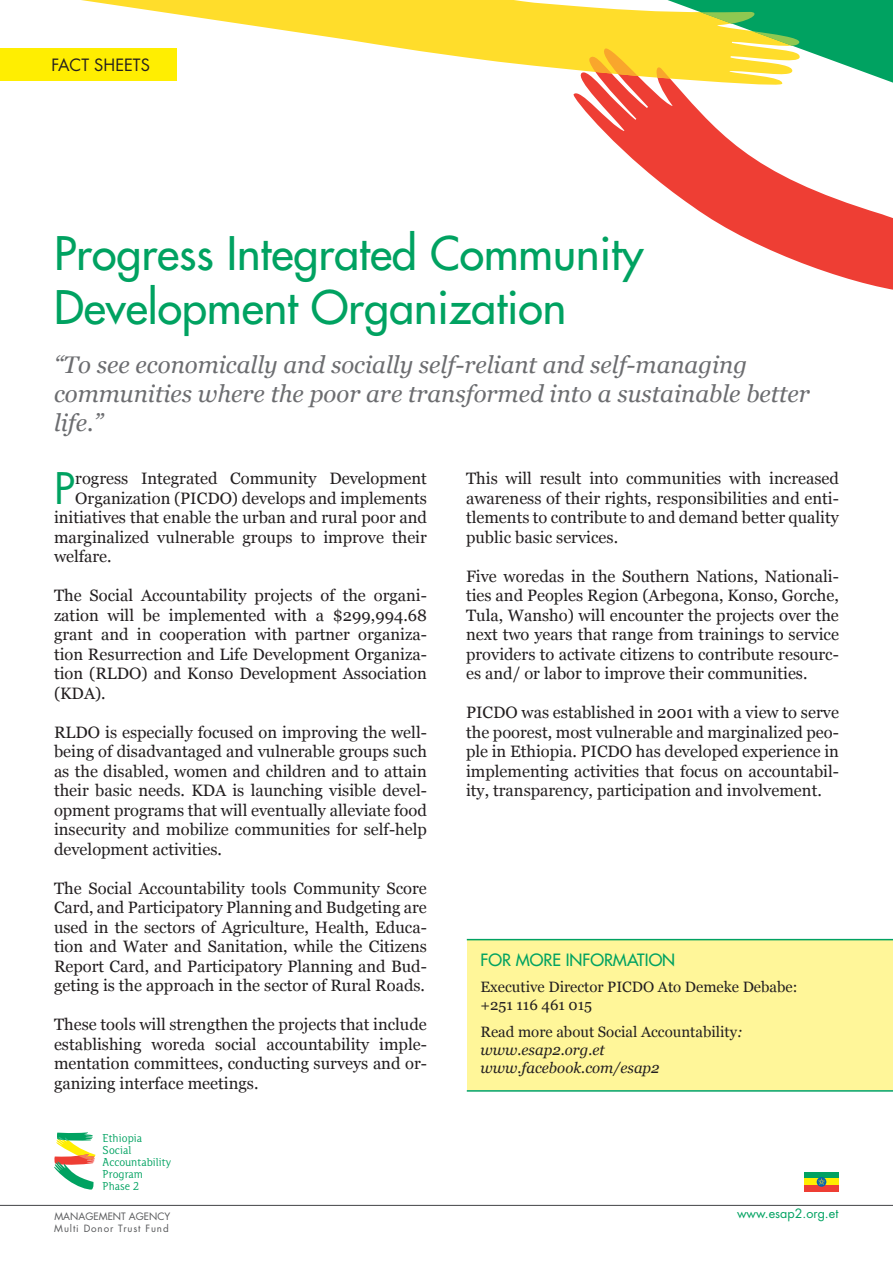
<style>
.page{position:relative;width:893px;height:1263px;background:#fff}
.page>*{position:absolute;margin:0;border:0;box-sizing:border-box;transform-origin:0 0}
.t1{font:500 45px/54px "Futura Std";color:#00a261}
.Tekst___I{font:42.3px "Futura Std";color:#00a261}
.t2{font:italic 24px/28.8px "Georgia";color:#6c6d70}
.Tekst{font:16.5px/19.5px "Georgia";color:#231f20;text-align:justify}
.Tekst___I-2{font:16.5px "Georgia";color:#231f20}
.t3{font:500 16.5px "Futura Std";color:#00a261}
.t4{font:16.5px "Futura Std";color:#231f20}
.Info{font:15px/18px "Georgia";color:#231f20}
.t5{font:italic 15px "Georgia";color:#231f20}
.t6{font:12.6px "Futura Std";color:#00a261}
.t7{font:11.4px/11.9px "Platan BG";color:#00a261}
.t8{font:9.9px "Futura Std";color:#57585a}
.t9{font:9.75px "Futura Std";letter-spacing:.09em;color:#57585a}
.s1{font-style:italic}
</style>
<div class="page">
<svg style="left:573px;top:87px;width:320px;height:203px"></svg>
<svg style="left:0;top:0;width:588px;height:87px"></svg>
<svg style="left:588px;top:0;width:305px;height:90px"></svg>
<hr style="left:0;top:1205px;width:893px;height:1px;background:#57585a">
<svg style="left:54px;top:1132px;width:42px;height:58px"></svg>
<div style="left:804px;top:1172px;width:35px;height:7px;background:#00a261"></div>
<div style="left:804px;top:1185px;width:35px;height:6px;background:#ee3e34"></div>
<div style="left:804px;top:1179px;width:35px;height:6px;background:#ffee01"></div>
<svg style="left:817px;top:1177px;width:9px;height:10px"></svg>
<svg style="left:818px;top:1178px;width:7px;height:8px"></svg>
<div style="left:0;top:48px;width:177px;height:32px;background:#ffee01"></div>
<div style="left:467px;top:940px;width:425px;height:150px;background:#fff699"></div>
<hr style="left:467px;top:939px;width:426px;height:1px;background:#00a261">
<hr style="left:467px;top:1090px;width:426px;height:2px;background:#00a261">
<p class="t4" style="left:52px;top:55px;width:100px">FACT SHEETS</p>
<p class="t1" style="left:54px;top:226px;width:591px">Progress Integrated Community<br>Development Organization</p>
<p class="t2" style="left:54px;top:351px;width:757px">“To see economically and socially self-reliant and self-managing communities where the poor are transformed into a sustainable better life.”</p>
<p class="Tekst___I" style="left:54px;top:461px;width:23px">P</p>
<p class="Tekst___I-2" style="left:75px;top:469px;width:353px">rogress Integrated Community Development</p>
<p class="Tekst___I-2" style="left:75px;top:489px;width:353px">Organization (PICDO) develops and implements</p>
<p class="Tekst___I-2" style="left:54px;top:508px;width:374px">initiatives that enable the urban and rural poor and</p>
<p class="Tekst___I-2" style="left:54px;top:528px;width:374px">marginalized vulnerable groups to improve their</p>
<p class="Tekst___I-2" style="left:54px;top:547px;width:59px">welfare.</p>
<p class="Tekst" style="left:54px;top:586px;width:374px">The Social Accountability projects of the organi&shy;zation will be implemented with a $299,994.68 grant and in cooperation with partner organiza&shy;tion Resurrection and Life Development Organiza&shy;tion (RLDO) and Konso Development Association (KDA).</p>
<p class="Tekst" style="left:54px;top:722px;width:374px">RLDO is especially focused on improving the well&shy;being of disadvantaged and vulnerable groups such as the disabled, women and children and to attain their basic needs. KDA is launching visible devel&shy;opment programs that will eventually alleviate food insecurity and mobilize communities for self-help development activities.</p>
<p class="Tekst" style="left:54px;top:878px;width:374px">The Social Accountability tools Community Score Card, and Participatory Planning and Budgeting are used in the sectors of Agriculture, Health, Educa&shy;tion and Water and Sanitation, while the Citizens Report Card, and Participatory Planning and Bud&shy;geting is the approach in the sector of Rural Roads.</p>
<p class="Tekst" style="left:54px;top:1015px;width:374px">These tools will strengthen the projects that include establishing woreda social accountability imple&shy;mentation committees, conducting surveys and or&shy;ganizing interface meetings.</p>
<p class="t7" style="left:103px;top:1132px;width:70px">Ethiopia<br>Social<br>Accountability<br>Program<br>Phase 2</p>
<p class="t8" style="left:54px;top:1210px;width:118px">MANAGEMENT AGENCY</p>
<p class="t9" style="left:54px;top:1222px;width:116px">Multi Donor Trust Fund</p>
<p class="Tekst" style="left:466px;top:469px;width:374px">This will result into communities with increased awareness of their rights, responsibilities and enti&shy;tlements to contribute to and demand better quality public basic services.</p>
<p class="Tekst" style="left:466px;top:566px;width:374px">Five woredas in the Southern Nations, Nationali&shy;ties and Peoples Region (Arbegona, Konso, Gorche, Tula, Wansho) will encounter the projects over the next two years that range from trainings to service providers to activate citizens to contribute resourc&shy;es and/ or labor to improve their communities.</p>
<p class="Tekst" style="left:466px;top:703px;width:374px">PICDO was established in 2001 with a view to serve the poorest, most vulnerable and marginalized peo&shy;ple in Ethiopia. PICDO has developed experience in implementing activities that focus on accountabil&shy;ity, transparency, participation and involvement.</p>
<p class="t3" style="left:480px;top:949px;width:196px">FOR MORE INFORMATION</p>
<p class="Info" style="left:480px;top:978px;width:318px">Executive Director PICDO Ato Demeke Debabe: +251 116 461 015</p>
<p class="Info" style="left:480px;top:1022px;width:264px">Read more about Social Accountability<span class="s1">:</span></p>
<p class="t5" style="left:480px;top:1041px;width:126px">www.esap2.org.et</p>
<p class="t5" style="left:480px;top:1059px;width:181px">www.facebook.com/esap2</p>
<p class="t6" style="left:737px;top:1206px;width:103px">www.esap2.org.et</p>
</div>
